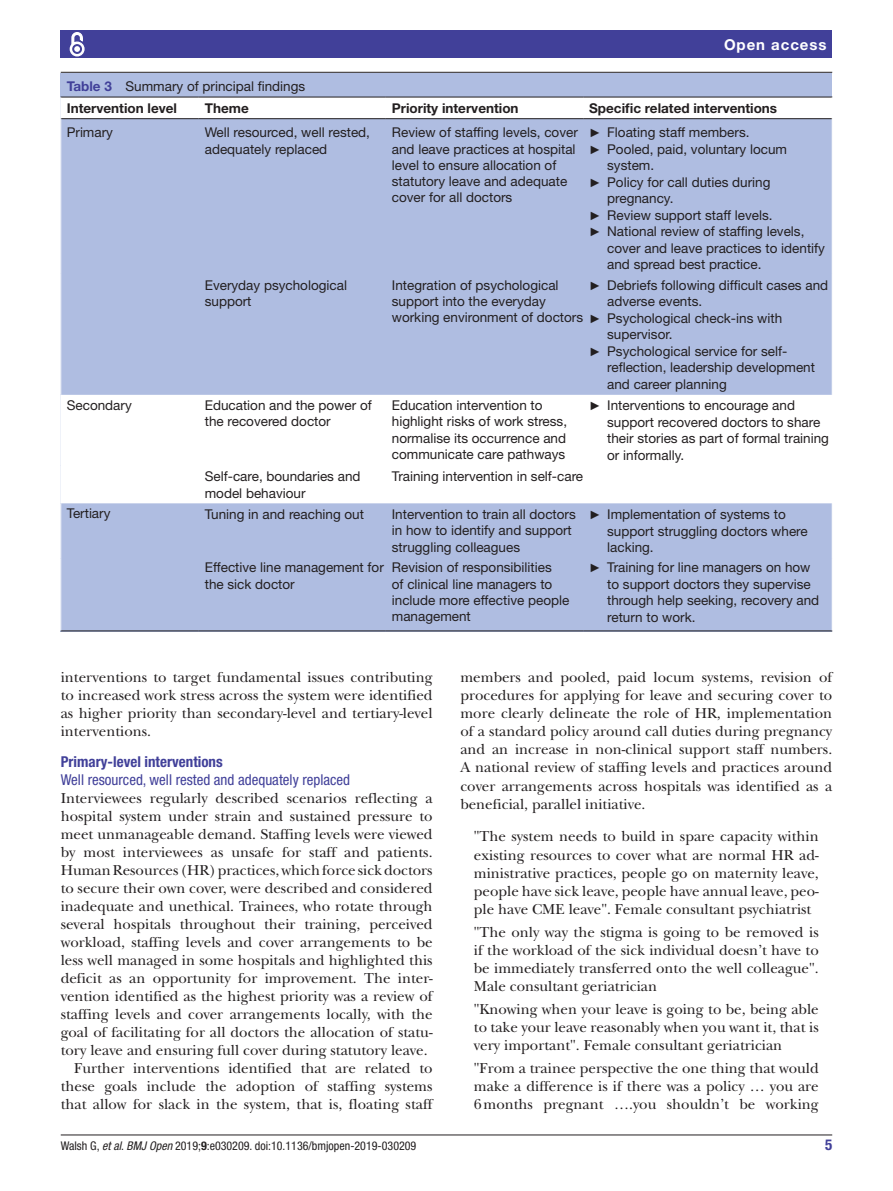
<style>
.page{position:relative;width:893px;height:1191px;background:#fff}
.page>*{position:absolute;margin:0;border:0;box-sizing:border-box;transform-origin:0 0}
.t1{font:15px/18.1px "New Baskerville";color:#231f20;text-align:justify}
.t2{font:condensed 15px "Helvetica Neue LT Std";color:#414099}
.t3{font:700 condensed 15px "Helvetica Neue LT Std";color:#414099}
.t4{font:700 15px "Helvetica Neue LT Std";letter-spacing:.065em;color:#fff}
.t5{font:13.5px/16.2px "Helvetica Neue LT Std";color:#231f20}
.t6{font:700 13.5px "Helvetica Neue LT Std";color:#231f20}
.t7{font:condensed 12px "Helvetica Neue LT Std";color:#231f20}
.s1{font-weight:700;color:#414099}
.s2{font-weight:700}
.s3{font-family:"Arial";font-size:12px}
.s4{font-style:italic}
</style>
<div class="page">
<hr style="left:61px;top:1134px;width:771px;height:1px;background:#231f20">
<div style="left:61px;top:31px;width:771px;height:27px;background:#414099"></div>
<svg style="left:69px;top:32px;width:16px;height:25px"></svg>
<div style="left:61px;top:73px;width:771px;height:558px;background:#afbde1"></div>
<hr style="left:61px;top:72px;width:771px;height:1px;background:#231f20">
<div style="left:61px;top:98px;width:771px;height:20px;background:#fff"></div>
<svg style="left:61px;top:119px;width:771px;height:511px"></svg>
<hr style="left:61px;top:630px;width:138px;height:1px;background:#231f20">
<hr style="left:61px;top:97px;width:138px;height:1px;background:#231f20">
<hr style="left:61px;top:118px;width:138px;height:1px;background:#231f20">
<hr style="left:199px;top:97px;width:187px;height:1px;background:#231f20">
<hr style="left:199px;top:118px;width:187px;height:1px;background:#231f20">
<hr style="left:386px;top:97px;width:197px;height:1px;background:#231f20">
<hr style="left:386px;top:118px;width:197px;height:1px;background:#231f20">
<hr style="left:583px;top:97px;width:249px;height:1px;background:#231f20">
<hr style="left:583px;top:118px;width:249px;height:1px;background:#231f20">
<hr style="left:199px;top:630px;width:187px;height:1px;background:#231f20">
<hr style="left:386px;top:630px;width:197px;height:1px;background:#231f20">
<hr style="left:583px;top:630px;width:249px;height:1px;background:#231f20">
<svg style="left:60px;top:97px;width:1px;height:22px"></svg>
<p class="t4" style="left:724px;top:35px;width:104px">Open access</p>
<p class="t5" style="left:67px;top:75px;width:240px;line-height:22px"><span class="s1">Table 3</span> Summary of principal findings<br><span class="s2">Intervention level</span></p>
<p class="t6" style="left:205px;top:99px;width:45px">Theme</p>
<p class="t6" style="left:392px;top:99px;width:128px">Priority intervention</p>
<p class="t6" style="left:589px;top:99px;width:189px">Specific related interventions</p>
<p class="t5" style="left:67px;top:124px;width:48px">Primary</p>
<p class="t5" style="left:205px;top:124px;width:167px">Well resourced, well rested, adequately replaced</p>
<p class="t5" style="left:392px;top:124px;width:187px">Review of staffing levels, cover and leave practices at hospital level to ensure allocation of statutory leave and adequate cover for all doctors</p>
<p class="t5" style="left:589px;top:124px;width:162px"><span class="s3">►</span> Floating staff members.</p>
<p class="t5" style="left:589px;top:141px;width:199px"><span class="s3">►</span> Pooled, paid, voluntary locum</p>
<p class="t5" style="left:607px;top:157px;width:49px">system.</p>
<p class="t5" style="left:589px;top:174px;width:183px"><span class="s3">►</span> Policy for call duties during</p>
<p class="t5" style="left:607px;top:190px;width:68px">pregnancy.</p>
<p class="t5" style="left:589px;top:207px;width:185px"><span class="s3">►</span> Review support staff levels.</p>
<p class="t5" style="left:589px;top:223px;width:217px"><span class="s3">►</span> National review of staffing levels,</p>
<p class="t5" style="left:607px;top:240px;width:219px">cover and leave practices to identify</p>
<p class="t5" style="left:607px;top:256px;width:156px">and spread best practice.</p>
<p class="t5" style="left:205px;top:276px;width:144px">Everyday psychological support</p>
<p class="t5" style="left:392px;top:276px;width:392px">Integration of psychological<br>support into the everyday<br>working environment of doctors <span class="s3">►</span> Psychological check-ins with</p>
<p class="t5" style="left:607px;top:276px;width:222px;text-indent:-18px"><span class="s3">►</span> Debriefs following difficult cases and adverse events.</p>
<p class="t5" style="left:607px;top:326px;width:67px">supervisor.</p>
<p class="t5" style="left:589px;top:342px;width:200px"><span class="s3">►</span> Psychological service for self-</p>
<p class="t5" style="left:607px;top:359px;width:209px">reflection, leadership development</p>
<p class="t5" style="left:607px;top:375px;width:121px">and career planning</p>
<p class="t5" style="left:67px;top:397px;width:67px">Secondary</p>
<p class="t5" style="left:205px;top:397px;width:169px">Education and the power of the recovered doctor</p>
<p class="t5" style="left:392px;top:397px;width:177px">Education intervention to highlight risks of work stress, normalise its occurrence and communicate care pathways</p>
<p class="t5" style="left:607px;top:397px;width:223px;text-indent:-18px"><span class="s3">►</span> Interventions to encourage and support recovered doctors to share their stories as part of formal training or informally.</p>
<p class="t5" style="left:205px;top:468px;width:157px">Self-care, boundaries and model behaviour</p>
<p class="t5" style="left:392px;top:468px;width:193px">Training intervention in self-care</p>
<p class="t5" style="left:67px;top:504px;width:45px">Tertiary</p>
<p class="t5" style="left:205px;top:506px;width:161px">Tuning in and reaching out</p>
<p class="t5" style="left:392px;top:506px;width:186px">Intervention to train all doctors in how to identify and support struggling colleagues</p>
<p class="t5" style="left:607px;top:506px;width:202px;text-indent:-18px"><span class="s3">►</span> Implementation of systems to support struggling doctors where lacking.</p>
<p class="t5" style="left:205px;top:559px;width:181px">Effective line management for the sick doctor</p>
<p class="t5" style="left:392px;top:559px;width:179px">Revision of responsibilities<br>of clinical line managers to include more effective people management</p>
<p class="t5" style="left:607px;top:559px;width:214px;text-indent:-18px"><span class="s3">►</span> Training for line managers on how to support doctors they supervise through help seeking, recovery and return to work.</p>
<p class="t1" style="left:61px;top:668px;width:373px">interventions to target fundamental issues contributing to increased work stress across the system were identified as higher priority than secondary-level and tertiary-level interventions.</p>
<p class="t3" style="left:61px;top:753px;width:164px">Primary-level interventions</p>
<p class="t2" style="left:61px;top:771px;width:291px">Well resourced, well rested and adequately replaced</p>
<p class="t1" style="left:61px;top:789px;width:373px">Interviewees regularly described scenarios reflecting a</p>
<p class="t1" style="left:61px;top:807px;width:373px">hospital system under strain and sustained pressure to</p>
<p class="t1" style="left:61px;top:825px;width:373px">meet unmanageable demand. Staffing levels were viewed</p>
<p class="t1" style="left:61px;top:843px;width:373px">by most interviewees as unsafe for staff and patients.</p>
<p class="t1" style="left:61px;top:861px;width:373px">Human Resources (HR) practices, which force sick doctors</p>
<p class="t1" style="left:61px;top:879px;width:373px">to secure their own cover, were described and considered</p>
<p class="t1" style="left:61px;top:897px;width:373px">inadequate and unethical. Trainees, who rotate through</p>
<p class="t1" style="left:61px;top:915px;width:373px">several hospitals throughout their training, perceived</p>
<p class="t1" style="left:61px;top:933px;width:373px">workload, staffing levels and cover arrangements to be</p>
<p class="t1" style="left:61px;top:951px;width:373px">less well managed in some hospitals and highlighted this</p>
<p class="t1" style="left:61px;top:969px;width:373px">deficit as an opportunity for improvement. The inter-</p>
<p class="t1" style="left:61px;top:987px;width:373px">vention identified as the highest priority was a review of</p>
<p class="t1" style="left:61px;top:1005px;width:373px">staffing levels and cover arrangements locally, with the</p>
<p class="t1" style="left:61px;top:1023px;width:373px">goal of facilitating for all doctors the allocation of statu-</p>
<p class="t1" style="left:61px;top:1041px;width:368px">tory leave and ensuring full cover during statutory leave.</p>
<p class="t1" style="left:74px;top:1059px;width:360px">Further interventions identified that are related to</p>
<p class="t1" style="left:61px;top:1077px;width:373px">these goals include the adoption of staffing systems</p>
<p class="t1" style="left:61px;top:1095px;width:373px">that allow for slack in the system, that is, floating staff</p>
<p class="t1" style="left:460px;top:668px;width:373px">members and pooled, paid locum systems, revision of procedures for applying for leave and securing cover to more clearly delineate the role of HR, implementation of a standard policy around call duties during pregnancy and an increase in non-clinical support staff numbers.<br>A national review of staffing levels and practices around cover arrangements across hospitals was identified as a beneficial, parallel initiative.</p>
<p class="t1" style="left:474px;top:827px;width:346px">"The system needs to build in spare capacity within existing resources to cover what are normal HR ad&shy;ministrative practices, people go on maternity leave, people have sick leave, people have annual leave, peo&shy;ple have CME leave". Female consultant psychiatrist</p>
<p class="t1" style="left:474px;top:922px;width:346px">"The only way the stigma is going to be removed is if the workload of the sick individual doesn’t have to be immediately transferred onto the well colleague".<br>Male consultant geriatrician</p>
<p class="t1" style="left:474px;top:1000px;width:346px">"Knowing when your leave is going to be, being able to take your leave reasonably when you want it, that is very important". Female consultant geriatrician</p>
<p class="t1" style="left:474px;top:1059px;width:346px">"From a trainee perspective the one thing that would make a difference is if there was a policy … you are 6months pregnant ….you shouldn’t be working</p>
<p class="t7" style="left:61px;top:1138px;width:357px">Walsh G, <span class="s4">et al</span>. <span class="s4">BMJ Open</span> 2019;<span class="s2">9</span>:e030209. doi:10.1136/bmjopen-2019-030209</p>
<p class="t3" style="left:825px;top:1135px;width:9px">5</p>
</div>
